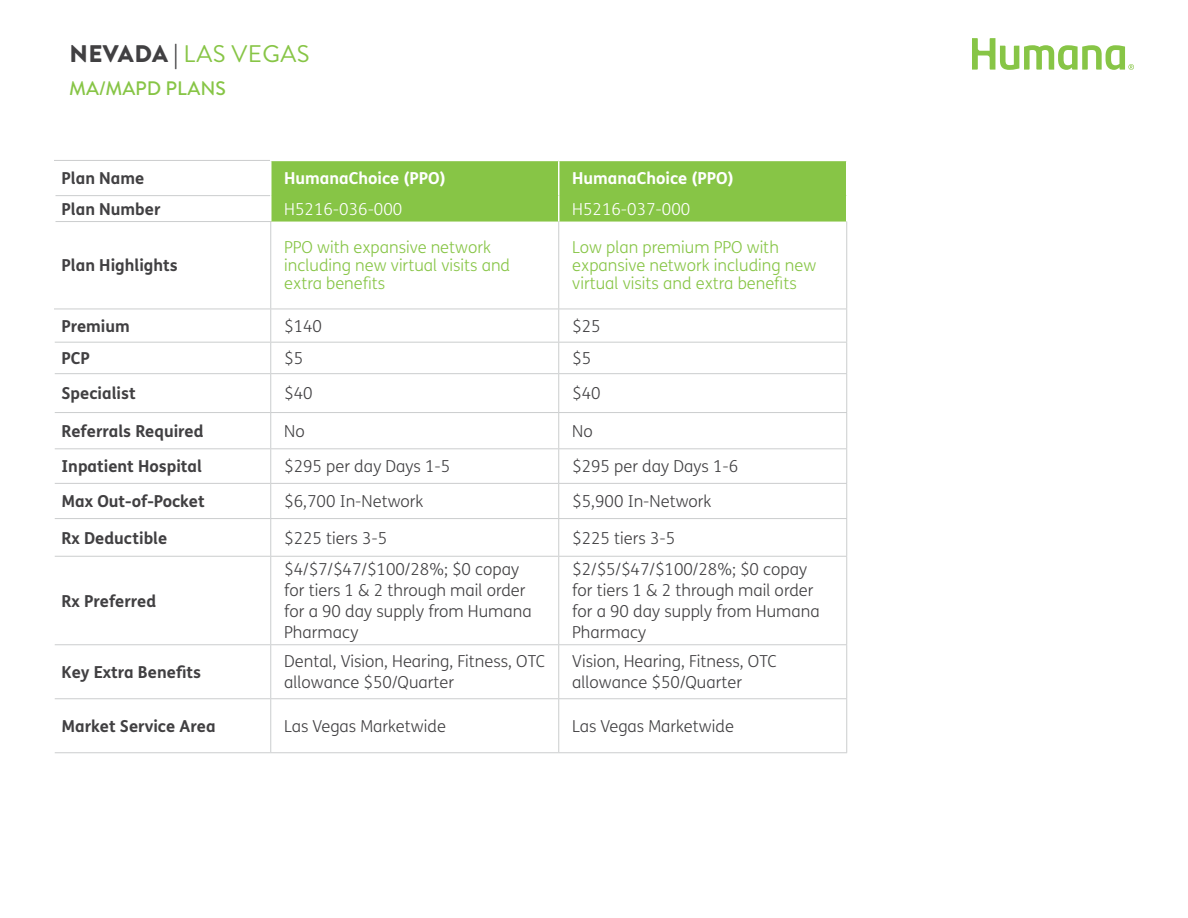
<style>
.page{position:relative;width:1188px;height:918px;background:#fff}
.page>*{position:absolute;margin:0;border:0;box-sizing:border-box;transform-origin:0 0}
.t1{font:24px "Brandon Grotesque";letter-spacing:.02em;color:#87c546}
.t2{font:500 19.5px "Brandon Grotesque";color:#87c546}
.t3{font:300 16.5px/21px "FS Humana";color:#414042}
.t4{font:700 16.5px "FS Humana";color:#414042}
.t5{font:300 16.5px/18px "FS Humana";color:#87c546}
.t6{font:700 16.5px "FS Humana";color:#fff}
.t7{font:300 16.5px "FS Humana";color:#fff}
.s1{font-weight:900;color:#414042}
</style>
<div class="page">
<svg style="left:972px;top:38px;width:162px;height:32px"></svg>
<svg style="left:56px;top:222px;width:790px;height:87px"></svg>
<hr style="left:271px;top:342px;width:288px;height:1px;background:#cbcdce">
<hr style="left:559px;top:342px;width:288px;height:1px;background:#cbcdce">
<hr style="left:271px;top:373px;width:288px;height:1px;background:#cbcdce">
<hr style="left:559px;top:373px;width:288px;height:1px;background:#cbcdce">
<hr style="left:271px;top:412px;width:288px;height:1px;background:#cbcdce">
<hr style="left:559px;top:412px;width:288px;height:1px;background:#cbcdce">
<hr style="left:271px;top:448px;width:288px;height:1px;background:#cbcdce">
<hr style="left:559px;top:448px;width:288px;height:1px;background:#cbcdce">
<hr style="left:271px;top:483px;width:288px;height:1px;background:#cbcdce">
<hr style="left:559px;top:483px;width:288px;height:1px;background:#cbcdce">
<hr style="left:271px;top:518px;width:288px;height:1px;background:#cbcdce">
<hr style="left:559px;top:518px;width:288px;height:1px;background:#cbcdce">
<hr style="left:271px;top:556px;width:288px;height:1px;background:#cbcdce">
<hr style="left:559px;top:556px;width:288px;height:1px;background:#cbcdce">
<hr style="left:271px;top:644px;width:288px;height:1px;background:#cbcdce">
<hr style="left:559px;top:644px;width:288px;height:1px;background:#cbcdce">
<hr style="left:271px;top:698px;width:288px;height:1px;background:#cbcdce">
<hr style="left:559px;top:698px;width:288px;height:1px;background:#cbcdce">
<hr style="left:271px;top:752px;width:288px;height:1px;background:#cbcdce">
<hr style="left:559px;top:752px;width:288px;height:1px;background:#cbcdce">
<div style="left:271px;top:161px;width:576px;height:61px;background:#87c546"></div>
<hr style="left:56px;top:195px;width:214px;height:1px;background:#cbcdce">
<hr style="left:56px;top:221px;width:215px;height:1px;background:#cbcdce">
<hr style="left:54px;top:309px;width:217px;height:1px;background:#cbcdce">
<hr style="left:55px;top:342px;width:216px;height:1px;background:#cbcdce">
<hr style="left:55px;top:373px;width:216px;height:1px;background:#cbcdce">
<hr style="left:55px;top:412px;width:216px;height:1px;background:#cbcdce">
<hr style="left:55px;top:448px;width:216px;height:1px;background:#cbcdce">
<hr style="left:55px;top:483px;width:216px;height:1px;background:#cbcdce">
<hr style="left:55px;top:518px;width:216px;height:1px;background:#cbcdce">
<hr style="left:55px;top:556px;width:216px;height:1px;background:#cbcdce">
<hr style="left:55px;top:644px;width:216px;height:1px;background:#cbcdce">
<hr style="left:55px;top:698px;width:216px;height:1px;background:#cbcdce">
<hr style="left:55px;top:752px;width:216px;height:1px;background:#cbcdce">
<hr style="left:54px;top:160px;width:216px;height:1px;background:#cbcdce">
<hr style="left:270px;top:309px;width:1px;height:33px;background:#cbcdce">
<hr style="left:558px;top:309px;width:1px;height:33px;background:#cbcdce">
<hr style="left:846px;top:309px;width:1px;height:33px;background:#cbcdce">
<hr style="left:270px;top:343px;width:1px;height:30px;background:#cbcdce">
<hr style="left:558px;top:343px;width:1px;height:30px;background:#cbcdce">
<hr style="left:846px;top:343px;width:1px;height:30px;background:#cbcdce">
<hr style="left:270px;top:374px;width:1px;height:38px;background:#cbcdce">
<hr style="left:558px;top:374px;width:1px;height:38px;background:#cbcdce">
<hr style="left:846px;top:374px;width:1px;height:38px;background:#cbcdce">
<hr style="left:270px;top:413px;width:1px;height:35px;background:#cbcdce">
<hr style="left:558px;top:413px;width:1px;height:35px;background:#cbcdce">
<hr style="left:846px;top:413px;width:1px;height:35px;background:#cbcdce">
<hr style="left:270px;top:449px;width:1px;height:34px;background:#cbcdce">
<hr style="left:558px;top:449px;width:1px;height:34px;background:#cbcdce">
<hr style="left:846px;top:449px;width:1px;height:34px;background:#cbcdce">
<hr style="left:270px;top:484px;width:1px;height:34px;background:#cbcdce">
<hr style="left:558px;top:484px;width:1px;height:34px;background:#cbcdce">
<hr style="left:846px;top:484px;width:1px;height:34px;background:#cbcdce">
<hr style="left:270px;top:519px;width:1px;height:37px;background:#cbcdce">
<hr style="left:558px;top:519px;width:1px;height:37px;background:#cbcdce">
<hr style="left:846px;top:519px;width:1px;height:37px;background:#cbcdce">
<hr style="left:270px;top:557px;width:1px;height:87px;background:#cbcdce">
<hr style="left:558px;top:557px;width:1px;height:87px;background:#cbcdce">
<hr style="left:846px;top:557px;width:1px;height:87px;background:#cbcdce">
<hr style="left:270px;top:645px;width:1px;height:53px;background:#cbcdce">
<hr style="left:558px;top:645px;width:1px;height:53px;background:#cbcdce">
<hr style="left:846px;top:645px;width:1px;height:53px;background:#cbcdce">
<hr style="left:270px;top:699px;width:1px;height:53px;background:#cbcdce">
<hr style="left:558px;top:699px;width:1px;height:53px;background:#cbcdce">
<hr style="left:846px;top:699px;width:1px;height:53px;background:#cbcdce">
<hr style="left:270px;top:222px;width:1px;height:87px;background:#cbcdce">
<hr style="left:558px;top:222px;width:1px;height:87px;background:#cbcdce">
<hr style="left:846px;top:222px;width:1px;height:87px;background:#cbcdce">
<hr style="left:271px;top:309px;width:288px;height:1px;background:#cbcdce">
<hr style="left:559px;top:309px;width:288px;height:1px;background:#cbcdce">
<h1 class="t1" style="left:69px;top:37px;width:242px"><span class="s1">NEVADA |</span> LAS VEGAS</h1>
<p class="t2" style="left:69px;top:75px;width:158px">MA/MAPD PLANS</p>
<p class="t4" style="left:62px;top:166px;width:84px">Plan Name</p>
<p class="t6" style="left:284px;top:166px;width:163px">HumanaChoice (PPO)</p>
<p class="t6" style="left:572px;top:166px;width:163px">HumanaChoice (PPO)</p>
<p class="t4" style="left:62px;top:196px;width:101px">Plan Number</p>
<p class="t7" style="left:284px;top:198px;width:120px">H5216-036-000</p>
<p class="t7" style="left:572px;top:198px;width:120px">H5216-037-000</p>
<p class="t4" style="left:62px;top:253px;width:118px">Plan Highlights</p>
<p class="t5" style="left:284px;top:238px;width:228px">PPO with expansive network including new virtual visits and extra benefits</p>
<p class="t5" style="left:572px;top:238px;width:246px">Low plan premium PPO with expansive network including new virtual visits and extra benefits</p>
<p class="t4" style="left:62px;top:313px;width:70px">Premium</p>
<p class="t3" style="left:284px;top:315px;width:39px">$140</p>
<p class="t3" style="left:572px;top:315px;width:30px">$25</p>
<p class="t4" style="left:62px;top:345px;width:30px">PCP</p>
<p class="t3" style="left:284px;top:347px;width:20px">$5</p>
<p class="t3" style="left:572px;top:347px;width:20px">$5</p>
<p class="t4" style="left:62px;top:381px;width:76px">Specialist</p>
<p class="t3" style="left:284px;top:383px;width:30px">$40</p>
<p class="t3" style="left:572px;top:383px;width:30px">$40</p>
<p class="t4" style="left:62px;top:418px;width:144px">Referrals Required</p>
<p class="t3" style="left:284px;top:420px;width:22px">No</p>
<p class="t3" style="left:572px;top:420px;width:22px">No</p>
<p class="t4" style="left:62px;top:454px;width:142px">Inpatient Hospital</p>
<p class="t3" style="left:284px;top:456px;width:168px">$295 per day Days 1-5</p>
<p class="t3" style="left:572px;top:456px;width:168px">$295 per day Days 1-6</p>
<p class="t4" style="left:62px;top:489px;width:145px">Max Out-of-Pocket</p>
<p class="t3" style="left:284px;top:490px;width:141px">$6,700 In-Network</p>
<p class="t3" style="left:572px;top:490px;width:141px">$5,900 In-Network</p>
<p class="t4" style="left:62px;top:525px;width:107px">Rx Deductible</p>
<p class="t3" style="left:284px;top:527px;width:105px">$225 tiers 3-5</p>
<p class="t3" style="left:572px;top:527px;width:105px">$225 tiers 3-5</p>
<p class="t4" style="left:62px;top:588px;width:96px">Rx Preferred</p>
<p class="t3" style="left:284px;top:558px;width:249px">$4/$7/$47/$100/28%; $0 copay for tiers 1 &amp; 2 through mail order for a 90 day supply from Humana<br>Pharmacy</p>
<p class="t3" style="left:572px;top:558px;width:249px">$2/$5/$47/$100/28%; $0 copay for tiers 1 &amp; 2 through mail order for a 90 day supply from Humana<br>Pharmacy</p>
<p class="t4" style="left:62px;top:659px;width:141px">Key Extra Benefits</p>
<p class="t3" style="left:284px;top:651px;width:263px">Dental, Vision, Hearing, Fitness, OTC allowance $50/Quarter</p>
<p class="t3" style="left:572px;top:651px;width:206px">Vision, Hearing, Fitness, OTC allowance $50/Quarter</p>
<p class="t4" style="left:62px;top:713px;width:156px">Market Service Area</p>
<p class="t3" style="left:284px;top:715px;width:163px">Las Vegas Marketwide</p>
<p class="t3" style="left:572px;top:715px;width:163px">Las Vegas Marketwide</p>
</div>
